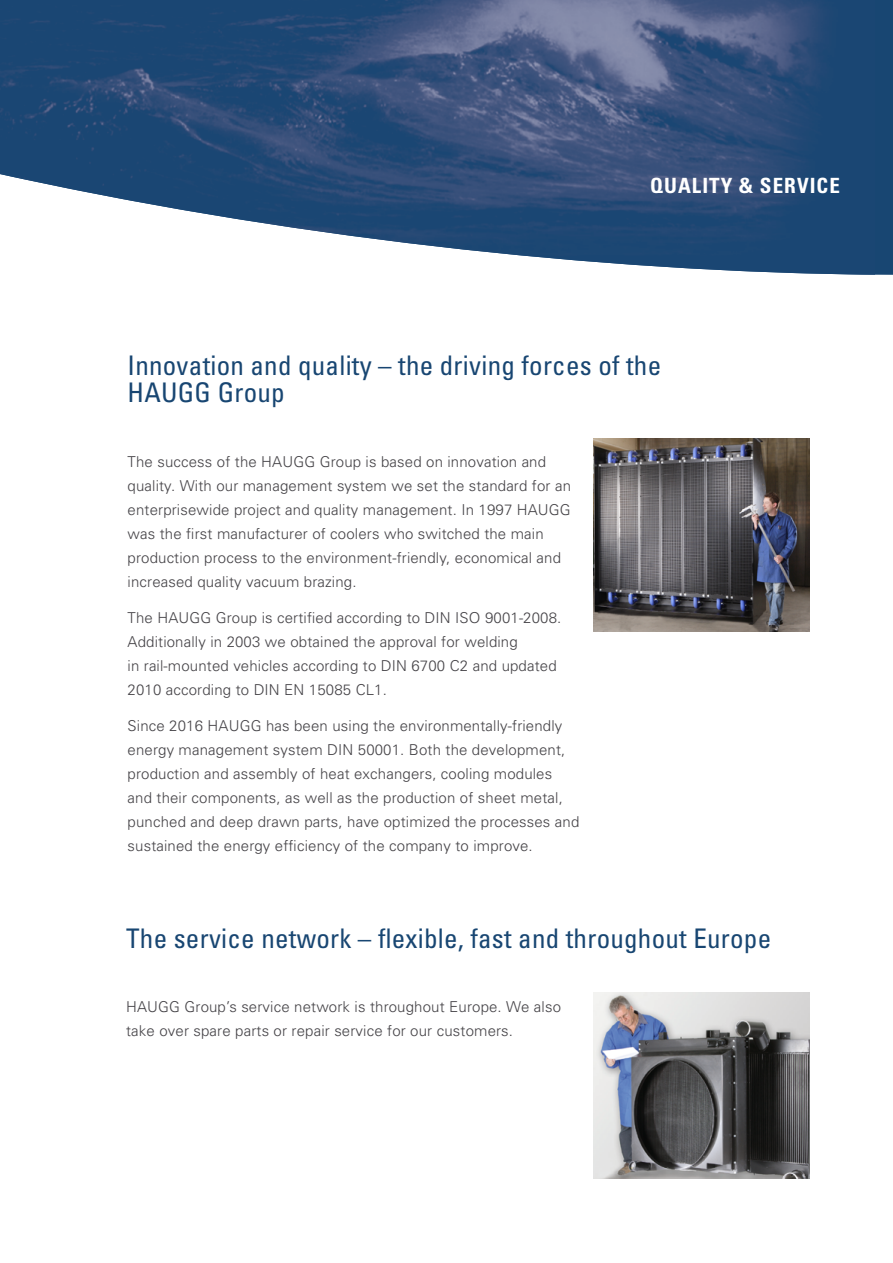
<style>
.page{position:relative;width:893px;height:1263px;background:#fff}
.page>*{position:absolute;margin:0;border:0;box-sizing:border-box;transform-origin:0 0}
.t1{font:condensed 27px/27px "Univers";letter-spacing:.01em;color:#184672}
.t2{font:700 condensed 21px "Univers";letter-spacing:.05em;color:#fff}
.t3{font:300 15px/24px "Univers";letter-spacing:.01em;color:#454347}
</style>
<div class="page">
<div style="left:875px;top:0;width:18px;height:275px;background:#184672"></div>
<img style="left:0;top:0;width:875px;height:275px">
<img style="left:594px;top:993px;width:215px;height:185px">
<img style="left:594px;top:438px;width:215px;height:194px">
<h2 class="t2" style="left:650px;top:173px;width:135px">QUALITY &amp; SERVICE</h2>
<h1 class="t1" style="left:128px;top:351px;width:535px">I nnovation and quality – the driving forces of the<br>HAU</h1>
<h1 class="t1" style="left:178px;top:378px;width:108px">GG Group</h1>
<p class="t3" style="left:128px;top:449px;width:445px">The success of the HAUGG Group is based on innovation and quality. With our management system we set the standard for an enterprisewide project and quality management. In 1997 HAUGG was the first manufacturer of coolers who switched the main production process to the environment-friendly, economical and increased quality vacuum brazing.</p>
<p class="t3" style="left:128px;top:605px;width:435px">The HAUGG Group is certified according to DIN ISO 9001-2008.<br>Additionally in 2003 we obtained the approval for welding<br>in rail-mounted vehicles according to DIN 6700 C2 and updated 2010 according to DIN EN 15085 CL1.</p>
<p class="t3" style="left:128px;top:713px;width:453px">Since 2016 HAUGG has been using the environmentally-friendly energy management system DIN 50001. Both the development, production and assembly of heat exchangers, cooling modules and their components, as well as the production of sheet metal, punched and deep drawn parts, have optimized the processes and sustained the energy efficiency of the company to improve.</p>
<h1 class="t1" style="left:126px;top:924px;width:646px">The service network – flexible, fast and throughout Europe</h1>
<p class="t3" style="left:126px;top:994px;width:436px">HAUGG Group’s service network is throughout Europe. We also take over spare parts or repair service for our customers.</p>
</div>
